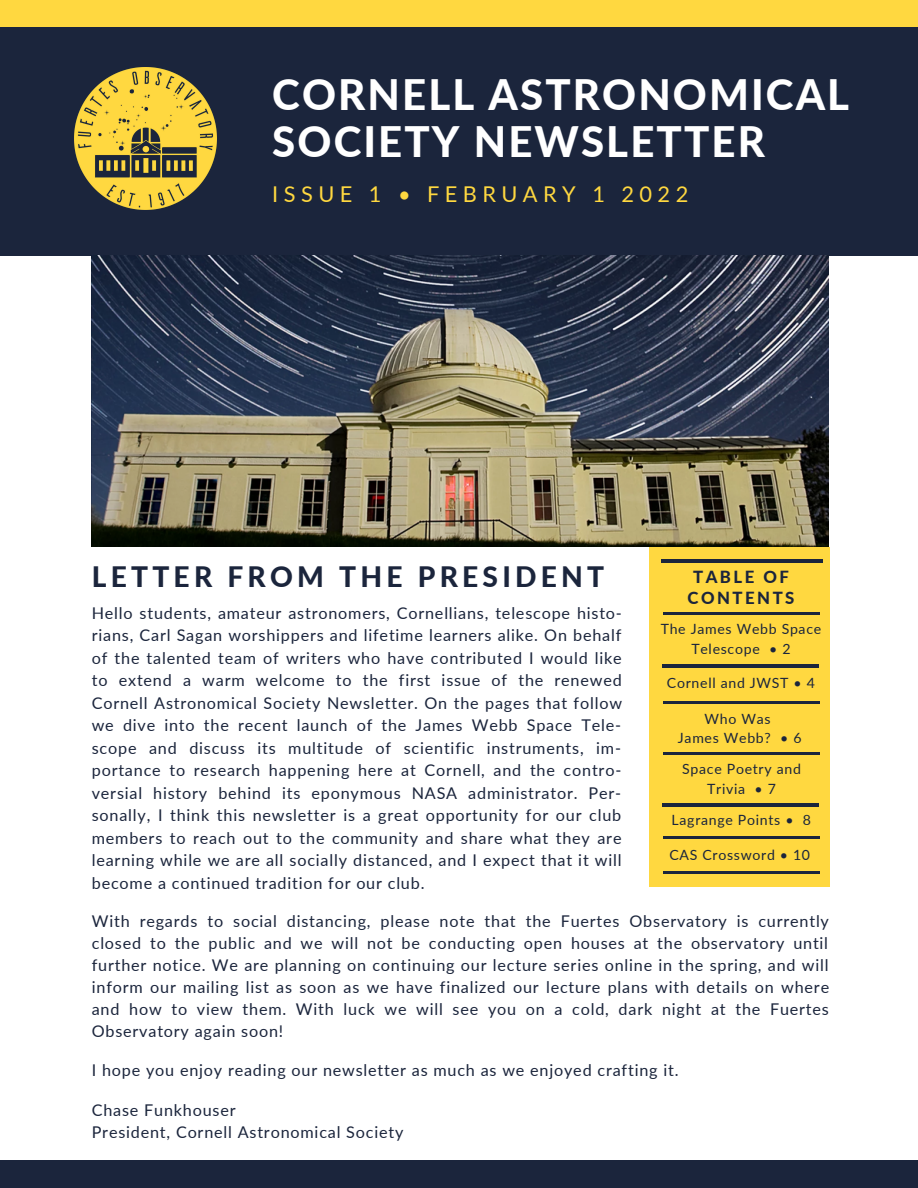
<style>
.page{position:relative;width:918px;height:1188px;background:#fff}
.page>*{position:absolute;margin:0;border:0;box-sizing:border-box;transform-origin:0 0}
.t1{font:800 42px/47.2px "Lato";letter-spacing:.05em;color:#fff}
.t2{font:800 28.2px "Lato";letter-spacing:.15em;color:#1b253c}
.t3{font:21.75px "Lato";letter-spacing:.25em;color:#ffd840}
.t4{font:800 16.65px/21.1px "Lato";letter-spacing:.15em;color:#1b253c;text-align:center}
.t5{font:16.2px/22.5px "Lato";letter-spacing:.05em;color:#1b253c;text-align:justify}
.t6{font:14.1px/19.6px "Lato";letter-spacing:.05em;color:#1b253c;text-align:center}
</style>
<div class="page">
<div style="left:0;top:22px;width:918px;height:234px;background:#1b253c"></div>
<div style="left:0;top:0;width:918px;height:26px;background:#ffd840"></div>
<img style="left:74px;top:68px;width:142px;height:141px">
<div style="left:0;top:1160px;width:918px;height:28px;background:#1b253c"></div>
<div style="left:650px;top:547px;width:180px;height:340px;background:#ffd840"></div>
<img style="left:92px;top:255px;width:737px;height:292px">
<hr style="left:661px;top:560px;width:162px;height:2px;background:#1b253c">
<hr style="left:663px;top:612px;width:156px;height:2px;background:#1b253c">
<hr style="left:663px;top:665px;width:156px;height:2px;background:#1b253c">
<hr style="left:663px;top:701px;width:157px;height:2px;background:#1b253c">
<hr style="left:663px;top:752px;width:156px;height:3px;background:#1b253c">
<hr style="left:663px;top:804px;width:156px;height:2px;background:#1b253c">
<hr style="left:663px;top:836px;width:156px;height:2px;background:#1b253c">
<hr style="left:664px;top:871px;width:156px;height:2px;background:#1b253c">
<p class="t1" style="left:272px;top:70px;width:578px">CORNELL ASTRONOMICAL<br>SOCIETY NEWSLETTER</p>
<p class="t3" style="left:272px;top:180px;width:418px">ISSUE 1 • FEBRUARY 1 2022</p>
<p class="t2" style="left:92px;top:559px;width:514px">LETTER FROM THE PRESIDENT</p>
<p class="t4" style="left:687px;top:566px;width:109px">TABLE OF<br>CONTENTS</p>
<p class="t6" style="left:661px;top:619px;width:162px">The James Webb Space<br>Telescope • 2</p>
<p class="t6" style="left:667px;top:673px;width:149px">Cornell and JWST • 4</p>
<p class="t6" style="left:705px;top:708px;width:68px">Who Was</p>
<p class="t6" style="left:678px;top:728px;width:125px">James Webb? • 6</p>
<p class="t6" style="left:682px;top:759px;width:120px">Space Poetry and<br>Trivia • 7</p>
<p class="t6" style="left:672px;top:810px;width:141px">Lagrange Points • 8</p>
<p class="t6" style="left:669px;top:845px;width:142px">CAS Crossword • 10</p>
<p class="t5" style="left:92px;top:601px;width:532px">Hello students, amateur astronomers, Cornellians, telescope histo&shy;rians, Carl Sagan worshippers and lifetime learners alike. On behalf of the talented team of writers who have contributed I would like to extend a warm welcome to the first issue of the renewed Cornell Astronomical Society Newsletter. On the pages that follow we dive into the recent launch of the James Webb Space Tele&shy;scope and discuss its multitude of scientific instruments, im&shy;portance to research happening here at Cornell, and the contro&shy;versial history behind its eponymous NASA administrator. Per&shy;sonally, I think this newsletter is a great opportunity for our club members to reach out to the community and share what they are learning while we are all socially distanced, and I expect that it will become a continued tradition for our club.</p>
<p class="t5" style="left:92px;top:909px;width:739px;line-height:22px">With regards to social distancing, please note that the Fuertes Observatory is currently closed to the public and we will not be conducting open houses at the observatory until further notice. We are planning on continuing our lecture series online in the spring, and will inform our mailing list as soon as we have finalized our lecture plans with details on where and how to view them. With luck we will see you on a cold, dark night at the Fuertes Observatory again soon!</p>
<p class="t5" style="left:92px;top:1059px;width:588px">I hope you enjoy reading our newsletter as much as we enjoyed crafting it.</p>
<p class="t5" style="left:92px;top:1098px;width:145px">Chase Funkhouser</p>
<p class="t5" style="left:92px;top:1120px;width:313px">President, Cornell Astronomical Society</p>
</div>
